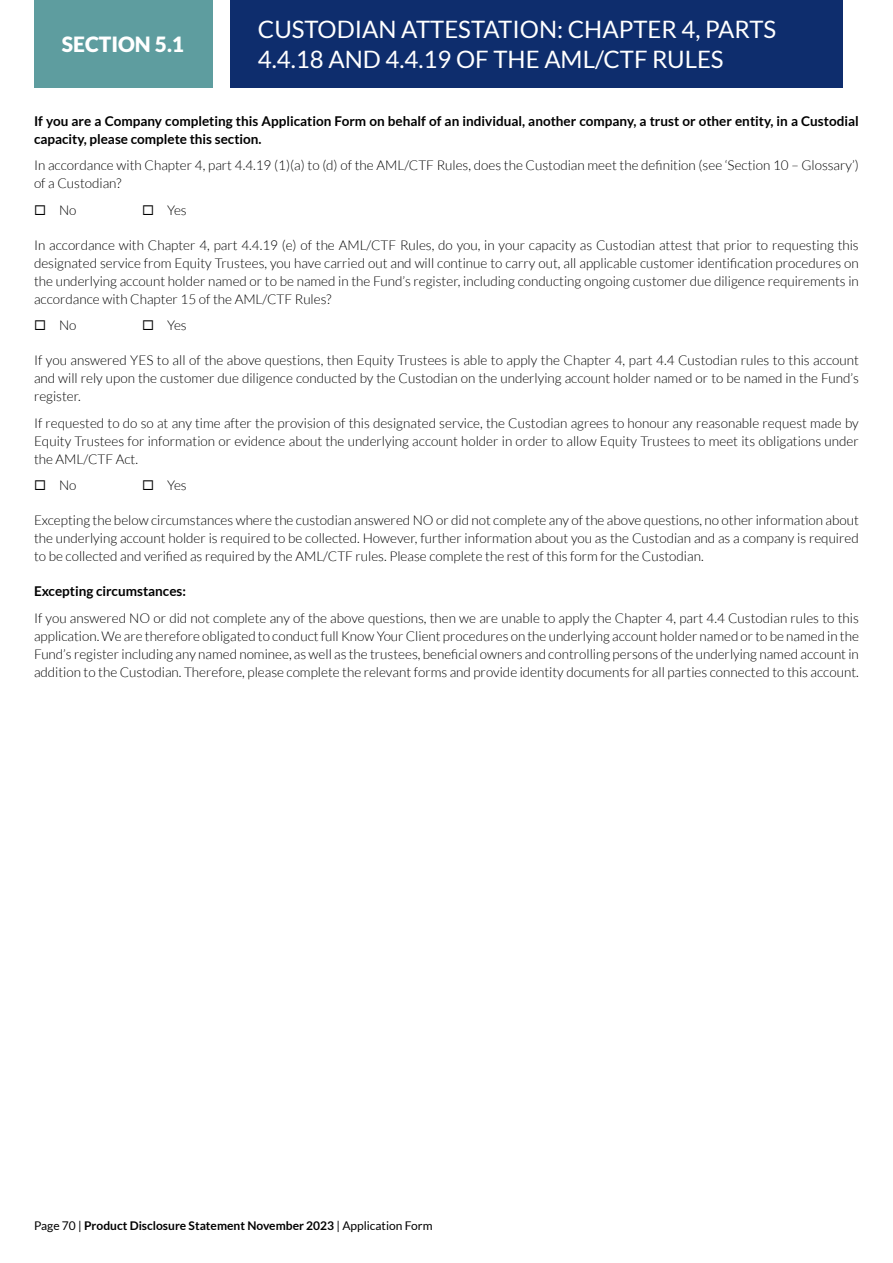
<style>
.page{position:relative;width:893px;height:1263px;background:#fff}
.page>*{position:absolute;margin:0;border:0;box-sizing:border-box;transform-origin:0 0}
.t1{font:24px/30px "Lato";color:#fff}
.t2{font:900 21px "Lato";color:#fff}
.t3{font:300 13.5px/18px "Lato";color:#000;text-align:justify}
.t4{font:700 13.5px/18px "Lato";color:#000}
.t5{font:700 12px "Lato";color:#000}
.s1{font-weight:400}
</style>
<div class="page">
<div style="left:230px;top:0;width:612px;height:87px;background:#0e2d6d"></div>
<div style="left:34px;top:0;width:179px;height:87px;background:#5e9d9f"></div>
<h2 class="t2" style="left:62px;top:32px;width:124px">SECTION 5.1</h2>
<h1 class="t1" style="left:258px;top:14px;width:520px">CUSTODIAN ATTESTATION: CHAPTER 4, PARTS<br>4.4.18 AND 4.4.19 OF THE AML/CTF RULES</h1>
<p class="t4" style="left:34px;top:112px;width:826px">If you are a Company completing this Application Form on behalf of an individual, another company, a trust or other entity, in a Custodial capacity, please complete this section.</p>
<p class="t3" style="left:34px;top:156px;width:826px">In accordance with Chapter 4, part 4.4.19 (1)(a) to (d) of the AML/CTF Rules, does the Custodian meet the definition (see ‘Section 10 – Glossary’) of a Custodian?</p>
<p class="t3" style="left:34px;top:201px;width:44px">◻ No</p>
<p class="t3" style="left:142px;top:201px;width:46px">◻ Yes</p>
<p class="t3" style="left:34px;top:236px;width:826px">In accordance with Chapter 4, part 4.4.19 (e) of the AML/CTF Rules, do you, in your capacity as Custodian attest that prior to requesting this designated service from Equity Trustees, you have carried out and will continue to carry out, all applicable customer identification procedures on the underlying account holder named or to be named in the Fund’s register, including conducting ongoing customer due diligence requirements in accordance with Chapter 15 of the AML/CTF Rules?</p>
<p class="t3" style="left:34px;top:316px;width:44px">◻ No</p>
<p class="t3" style="left:142px;top:316px;width:46px">◻ Yes</p>
<p class="t3" style="left:34px;top:351px;width:826px">If you answered YES to all of the above questions, then Equity Trustees is able to apply the Chapter 4, part 4.4 Custodian rules to this account and will rely upon the customer due diligence conducted by the Custodian on the underlying account holder named or to be named in the Fund’s register.</p>
<p class="t3" style="left:34px;top:414px;width:826px">If requested to do so at any time after the provision of this designated service, the Custodian agrees to honour any reasonable request made by Equity Trustees for information or evidence about the underlying account holder in order to allow Equity Trustees to meet its obligations under the AML/CTF Act.</p>
<p class="t3" style="left:34px;top:476px;width:44px">◻ No</p>
<p class="t3" style="left:142px;top:476px;width:46px">◻ Yes</p>
<p class="t3" style="left:34px;top:511px;width:826px">Excepting the below circumstances where the custodian answered NO or did not complete any of the above questions, no other information about the underlying account holder is required to be collected. However, further information about you as the Custodian and as a company is required to be collected and verified as required by the AML/CTF rules. Please complete the rest of this form for the Custodian.</p>
<p class="t4" style="left:34px;top:582px;width:154px">Excepting circumstances:</p>
<p class="t3" style="left:34px;top:609px;width:826px">If you answered NO or did not complete any of the above questions, then we are unable to apply the Chapter 4, part 4.4 Custodian rules to this application. We are therefore obligated to conduct full Know Your Client procedures on the underlying account holder named or to be named in the Fund’s register including any named nominee, as well as the trustees, beneficial owners and controlling persons of the underlying named account in addition to the Custodian. Therefore, please complete the relevant forms and provide identity documents for all parties connected to this account.</p>
<p class="t5" style="left:34px;top:1219px;width:400px"><span class="s1">Page 70 |</span> Product Disclosure Statement November 2023 <span class="s1">| Application Form</span></p>
</div>
